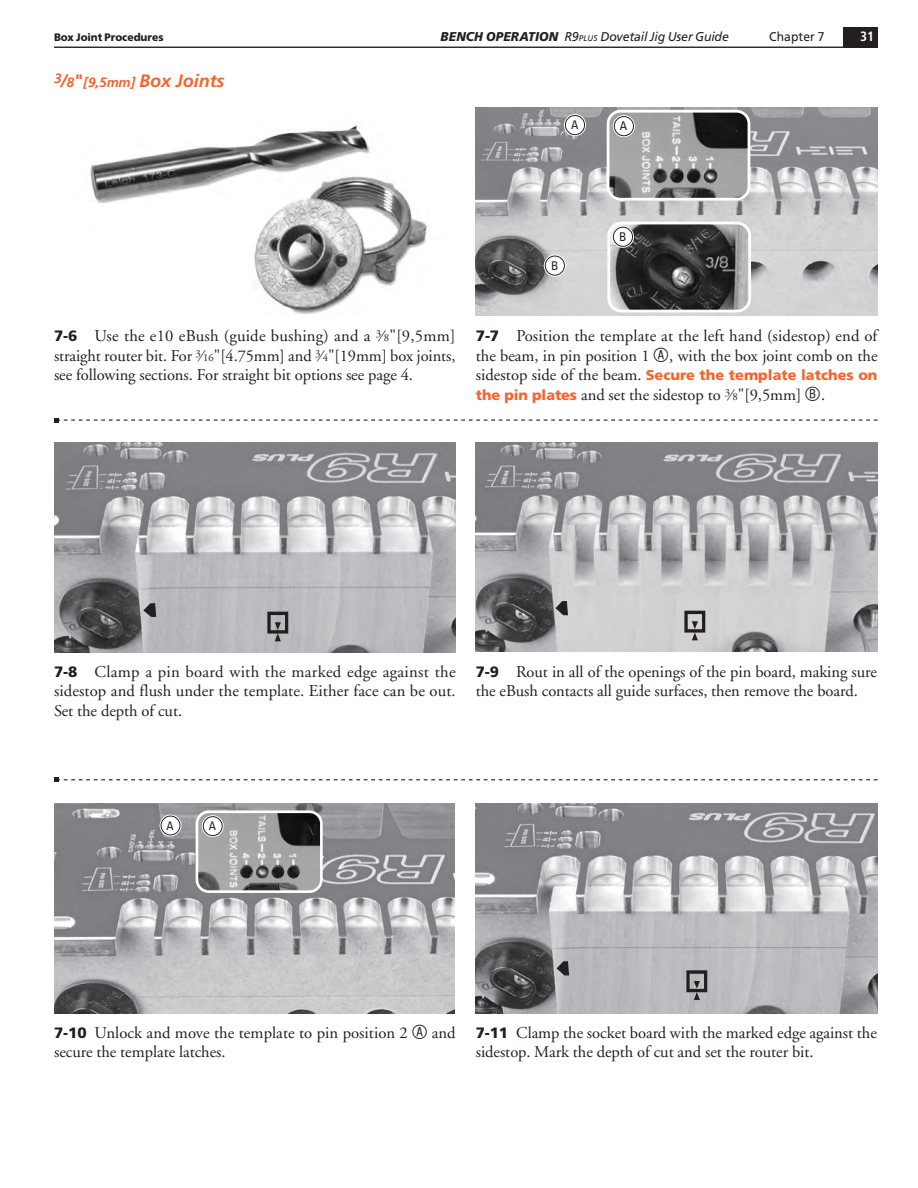
<style>
.page{position:relative;width:918px;height:1188px;background:#fff}
.page>*{position:absolute;margin:0;border:0;box-sizing:border-box;transform-origin:0 0}
.body{font:italic 700 18px "Frutiger";letter-spacing:-.005em;color:#f26430}
.body-2{font:16.5px/19.5px "Adobe Garamond";letter-spacing:-.005em;color:#231f20}
.body-3{font:900 14.25px "Frutiger";color:#f26430}
.Page_Number{font:700 condensed 13.5px "Frutiger";color:#fff}
.t1{font:italic 12.75px "Frutiger";letter-spacing:-.015em;color:#231f20}
.t2{font:12.75px "Frutiger";letter-spacing:.01em;color:#231f20;scale:.95 1}
.t3{font:condensed 12px "Univers";color:#231f20}
.t4{font:condensed 11.85px "Univers";color:#231f20}
.t5{font:900 10.8px "Frutiger";color:#231f20;scale:.95 1}
.s1{font-weight:900}
.s2{font-size:8.25px}
.s3{font-size:13.5px}
.s4{font-family:"Frutiger";font-weight:900;font-size:15px}
.s5{font-size:10.65px}
.s6{font-family:"Circle Frame";font-size:19.5px}
.s7{font-family:"Adobe Garamond";font-weight:400;font-size:16.5px;color:#231f20}
.s8{font-family:"Frutiger";font-weight:900;font-size:14.25px;color:#f26430}
</style>
<div class="page">
<hr style="left:54px;top:47px;width:824px;height:1px;background:#231f20">
<div style="left:843px;top:27px;width:35px;height:20px;background:#231f20"></div>
<img style="left:476px;top:107px;width:402px;height:208px">
<img style="left:608px;top:111px;width:141px;height:88px">
<div style="left:607px;top:110px;width:143px;height:91px;border:3px solid #fff;border-radius:13px"></div>
<img style="left:609px;top:223px;width:141px;height:88px">
<div style="left:607px;top:222px;width:144px;height:90px;border:3px solid #fff;border-radius:13px"></div>
<div style="left:613px;top:115px;width:22px;height:22px;border:3px solid #fff;border-radius:50%"></div>
<div style="left:614px;top:117px;width:19px;height:19px;background:#fff;border-radius:50%"></div>
<div style="left:614px;top:116px;width:20px;height:20px;border:1px solid #231f20;border-radius:50%"></div>
<div style="left:564px;top:114px;width:22px;height:22px;border:3px solid #fff;border-radius:50%"></div>
<div style="left:565px;top:115px;width:20px;height:20px;background:#fff;border-radius:50%"></div>
<div style="left:565px;top:115px;width:20px;height:20px;border:1px solid #231f20;border-radius:50%"></div>
<div style="left:544px;top:255px;width:22px;height:22px;border:3px solid #fff;border-radius:50%"></div>
<div style="left:545px;top:256px;width:19px;height:19px;background:#fff;border-radius:50%"></div>
<div style="left:545px;top:256px;width:20px;height:20px;border:1px solid #231f20;border-radius:50%"></div>
<div style="left:612px;top:226px;width:22px;height:22px;border:3px solid #fff;border-radius:50%"></div>
<div style="left:613px;top:227px;width:20px;height:19px;background:#fff;border-radius:50%"></div>
<div style="left:613px;top:227px;width:20px;height:20px;border:1px solid #231f20;border-radius:50%"></div>
<img style="left:90px;top:125px;width:337px;height:189px">
<img style="left:476px;top:443px;width:402px;height:209px">
<svg style="left:556px;top:601px;width:12px;height:14px"></svg>
<svg style="left:684px;top:611px;width:21px;height:29px"></svg>
<img style="left:54px;top:443px;width:402px;height:209px">
<svg style="left:267px;top:612px;width:21px;height:29px"></svg>
<svg style="left:143px;top:603px;width:13px;height:14px"></svg>
<img style="left:54px;top:804px;width:401px;height:209px">
<img style="left:197px;top:812px;width:124px;height:80px">
<div style="left:196px;top:810px;width:127px;height:83px;border:3px solid #fff;border-radius:12px"></div>
<div style="left:160px;top:815px;width:21px;height:21px;border:3px solid #fff;border-radius:50%"></div>
<div style="left:161px;top:816px;width:19px;height:19px;background:#fff;border-radius:50%"></div>
<div style="left:161px;top:816px;width:19px;height:19px;border:1px solid #231f20;border-radius:50%"></div>
<div style="left:202px;top:815px;width:22px;height:22px;border:3px solid #fff;border-radius:50%"></div>
<div style="left:203px;top:817px;width:19px;height:19px;background:#fff;border-radius:50%"></div>
<div style="left:203px;top:816px;width:20px;height:20px;border:1px solid #231f20;border-radius:50%"></div>
<img style="left:476px;top:804px;width:402px;height:209px">
<svg style="left:686px;top:970px;width:21px;height:30px"></svg>
<svg style="left:557px;top:961px;width:12px;height:14px"></svg>
<svg style="left:54px;top:418px;width:824px;height:4px"></svg>
<svg style="left:54px;top:778px;width:824px;height:4px"></svg>
<p class="t5" style="left:54px;top:31px;width:117px">Box Joint Procedures</p>
<p class="t1" style="left:441px;top:29px;width:290px"><span class="s1">BENCH OPERATION</span> R9<span class="s2">PLUS</span> Dovetail Jig User Guide</p>
<p class="t2" style="left:769px;top:29px;width:60px">Chapter 7</p>
<p class="Page_Number" style="left:860px;top:28px;width:16px">31</p>
<p class="body" style="left:54px;top:71px;width:172px"><sup>3</sup>/<span class="s3">8</span>"<span class="s3">[9,5mm]</span> Box Joints</p>
<p class="t3" style="left:571px;top:117px;width:9px">A</p>
<p class="t3" style="left:620px;top:118px;width:9px">A</p>
<p class="t3" style="left:551px;top:258px;width:9px">B</p>
<p class="t3" style="left:619px;top:229px;width:9px">B</p>
<p class="body-2" style="left:54px;top:327px;width:403px;text-align:justify"><span class="s4">7-6</span> Use the e10 eBush (guide bushing) and a <sup>3</sup>⁄<span class="s5">8</span>"[9,5mm] straight router bit. For <sup>3</sup>⁄<span class="s5">16</span>"[4.75mm] and <sup>3</sup>⁄<span class="s5">4</span>"[19mm] box joints, see following sections. For straight bit options see page 4.</p>
<p class="body-2" style="left:476px;top:327px;width:403px"><span class="s4">7-7</span> Position the template at the left hand (sidestop) end of the beam, in pin position 1 <span class="s6">A</span>, with the box joint comb on the</p>
<p class="body-3" style="left:476px;top:367px;width:403px"><span class="s7">sidestop side of the beam.</span> Secure the template latches on</p>
<p class="body-2" style="left:476px;top:385px;width:351px"><span class="s8">the pin plates</span> and set the sidestop to <sup>3</sup>⁄<span class="s5">8</span>"[9,5mm] <span class="s6">B</span>.</p>
<p class="body-2" style="left:54px;top:662px;width:403px;text-align:justify"><span class="s4">7-8</span> Clamp a pin board with the marked edge against the sidestop and flush under the template. Either face can be out.<br>Set the depth of cut.</p>
<p class="body-2" style="left:476px;top:662px;width:403px"><span class="s4">7-9</span> Rout in all of the openings of the pin board, making sure the eBush contacts all guide surfaces, then remove the board.</p>
<p class="t4" style="left:167px;top:818px;width:9px">A</p>
<p class="t4" style="left:209px;top:819px;width:9px">A</p>
<p class="body-2" style="left:54px;top:1023px;width:403px"><span class="s4">7-10</span> Unlock and move the template to pin position 2 <span class="s6">A</span> and secure the template latches.</p>
<p class="body-2" style="left:476px;top:1023px;width:403px"><span class="s4">7-11</span> Clamp the socket board with the marked edge against the sidestop. Mark the depth of cut and set the router bit.</p>
</div>
